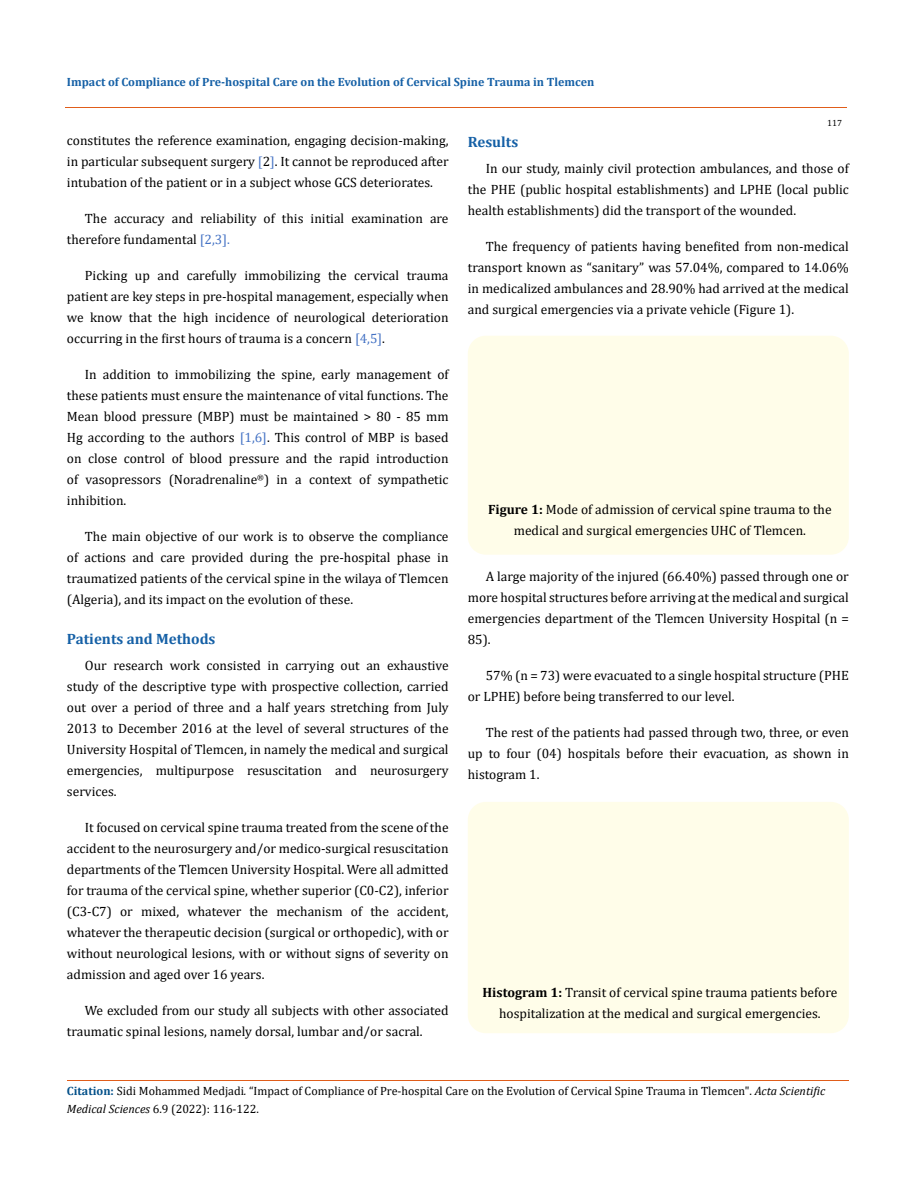
<style>
.page{position:relative;width:917px;height:1188px;background:#fff}
.page>*{position:absolute;margin:0;border:0;box-sizing:border-box;transform-origin:0 0}
.t1{font:700 15px "Cambria";color:#1560a6}
.t2{font:13.5px/21px "Cambria";color:#000;text-align:justify}
.t3{font:12px/18px "Cambria";color:#000}
.t4{font:700 12px "Cambria";color:#1560a6}
.t5{font:9px "Cambria";color:#000}
.s1{color:#4472c4}
.s2{font-weight:700}
.s3{font-weight:700;color:#035089}
.s4{font-style:italic}
</style>
<div class="page">
<div style="left:468px;top:336px;width:380px;height:219px;background:#fffde9;border-radius:18px"></div>
<div style="left:468px;top:802px;width:380px;height:231px;background:#fffde9;border-radius:18px"></div>
<hr style="left:65px;top:108px;width:782px;height:1px;background:#e05d1a">
<hr style="left:67px;top:1080px;width:781px;height:1px;background:#e05d1a">
<p class="t4" style="left:67px;top:73px;width:529px">Impact of Compliance of Pre-hospital Care on the Evolution of Cervical Spine Trauma in Tlemcen</p>
<p class="t5" style="left:827px;top:118px;width:16px">117</p>
<p class="t2" style="left:67px;top:130px;width:383px">constitutes the reference examination, engaging decision-making, in particular subsequent surgery <span class="s1">[</span>2<span class="s1">]</span>. It cannot be reproduced after intubation of the patient or in a subject whose GCS deteriorates.</p>
<p class="t2" style="left:67px;top:208px;width:383px;text-indent:18px">The accuracy and reliability of this initial examination are therefore fundamental <span class="s1">[2,3].</span></p>
<p class="t2" style="left:67px;top:265px;width:383px;text-indent:18px">Picking up and carefully immobilizing the cervical trauma patient are key steps in pre-hospital management, especially when we know that the high incidence of neurological deterioration occurring in the first hours of trauma is a concern <span class="s1">[4,5]</span>.</p>
<p class="t2" style="left:67px;top:364px;width:383px;text-indent:18px">In addition to immobilizing the spine, early management of these patients must ensure the maintenance of vital functions. The Mean blood pressure (MBP) must be maintained &gt; 80 - 85 mm Hg according to the authors <span class="s1">[1,6]</span>. This control of MBP is based on close control of blood pressure and the rapid introduction of vasopressors (Noradrenaline<sup>®</sup>) in a context of sympathetic inhibition.</p>
<p class="t2" style="left:67px;top:526px;width:383px;text-indent:18px">The main objective of our work is to observe the compliance of actions and care provided during the pre-hospital phase in traumatized patients of the cervical spine in the wilaya of Tlemcen (Algeria), and its impact on the evolution of these.</p>
<p class="t1" style="left:67px;top:628px;width:150px">Patients and Methods</p>
<p class="t2" style="left:67px;top:654px;width:383px;text-indent:18px">Our research work consisted in carrying out an exhaustive study of the descriptive type with prospective collection, carried out over a period of three and a half years stretching from July 2013 to December 2016 at the level of several structures of the University Hospital of Tlemcen, in namely the medical and surgical emergencies, multipurpose resuscitation and neurosurgery services.</p>
<p class="t2" style="left:67px;top:816px;width:383px;text-indent:18px">It focused on cervical spine trauma treated from the scene of the accident to the neurosurgery and/or medico-surgical resuscitation departments of the Tlemcen University Hospital. Were all admitted for trauma of the cervical spine, whether superior (C0-C2), inferior (C3-C7) or mixed, whatever the mechanism of the accident, whatever the therapeutic decision (surgical or orthopedic), with or without neurological lesions, with or without signs of severity on admission and aged over 16 years.</p>
<p class="t2" style="left:67px;top:1000px;width:383px;text-indent:18px">We excluded from our study all subjects with other associated traumatic spinal lesions, namely dorsal, lumbar and/or sacral.</p>
<p class="t1" style="left:468px;top:132px;width:52px">Results</p>
<p class="t2" style="left:468px;top:158px;width:382px;text-indent:18px">In our study, mainly civil protection ambulances, and those of the PHE (public hospital establishments) and LPHE (local public health establishments) did the transport of the wounded.</p>
<p class="t2" style="left:468px;top:236px;width:382px;text-indent:18px">The frequency of patients having benefited from non-medical transport known as “sanitary” was 57.04%, compared to 14.06% in medicalized ambulances and 28.90% had arrived at the medical and surgical emergencies via a private vehicle (Figure 1).</p>
<p class="t2" style="left:488px;top:499px;width:345px;text-align:center"><span class="s2">Figure 1:</span> Mode of admission of cervical spine trauma to the medical and surgical emergencies UHC of Tlemcen.</p>
<p class="t2" style="left:468px;top:566px;width:382px;text-indent:18px">A large majority of the injured (66.40%) passed through one or more hospital structures before arriving at the medical and surgical emergencies department of the Tlemcen University Hospital (n = 85).</p>
<p class="t2" style="left:468px;top:665px;width:382px;text-indent:18px">57% (n = 73) were evacuated to a single hospital structure (PHE or LPHE) before being transferred to our level.</p>
<p class="t2" style="left:468px;top:722px;width:382px;text-indent:18px">The rest of the patients had passed through two, three, or even up to four (04) hospitals before their evacuation, as shown in histogram 1.</p>
<p class="t2" style="left:482px;top:982px;width:356px;text-align:center"><span class="s2">Histogram 1:</span> Transit of cervical spine trauma patients before hospitalization at the medical and surgical emergencies.</p>
<p class="t3" style="left:67px;top:1082px;width:760px"><span class="s3">Citation:</span> Sidi Mohammed Medjadi<span class="s4">.</span> “Impact of Compliance of Pre-hospital Care on the Evolution of Cervical Spine Trauma in Tlemcen". <span class="s4">Acta Scientific<br>Medical Sciences</span> 6.9 (2022): 116-122.</p>
</div>
